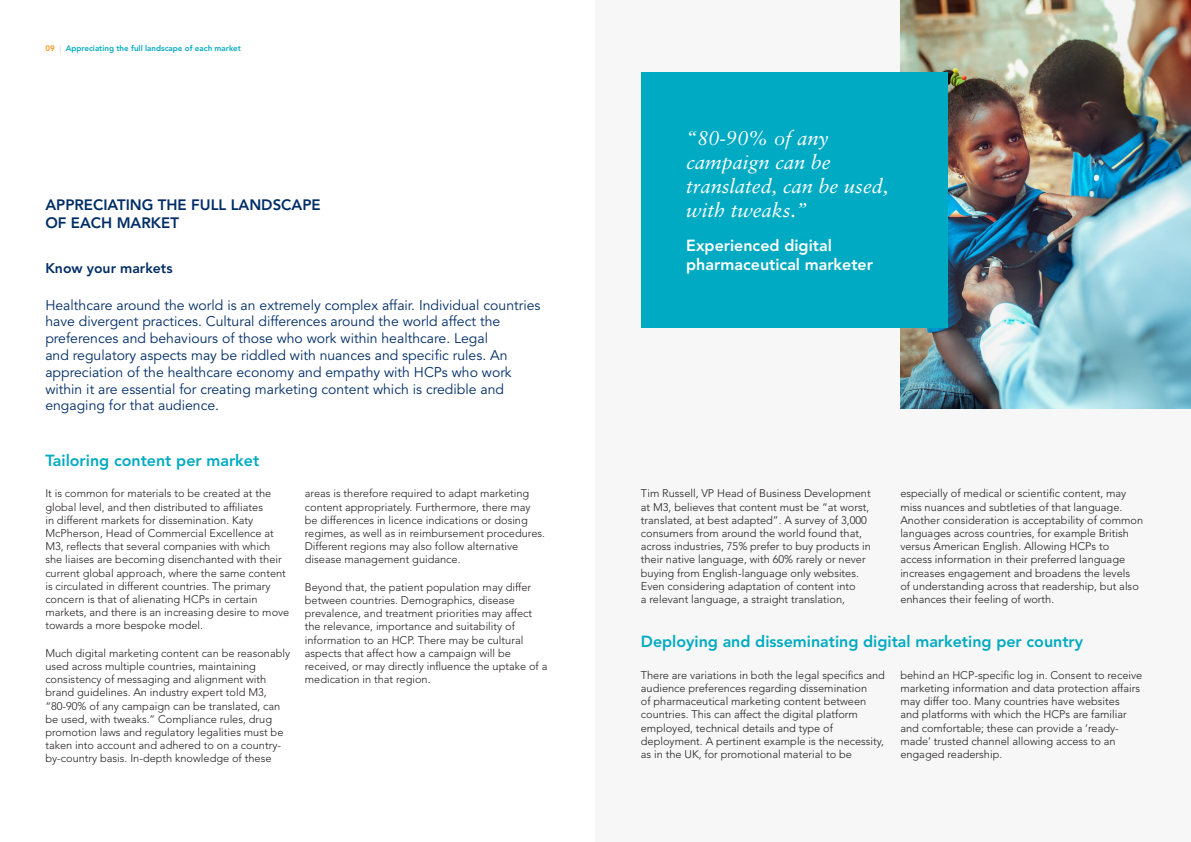
<style>
.page{position:relative;width:1191px;height:842px;background:#fff}
.page>*{position:absolute;margin:0;border:0;box-sizing:border-box;transform-origin:0 0}
.t1{font:italic 20px/24px "Sabon";color:#fff}
.t2{font:800 16px "Avenir LT Std";color:#00aac2}
.t3{font:800 16px/19.2px "Avenir LT Std";color:#fff}
.t4{font:800 15px/18px "Avenir LT Std";color:#002d66}
.t5{font:14px/16.8px "Avenir LT Std";color:#002d66}
.t6{font:800 14px "Avenir LT Std";color:#002d66}
.t7{font:300 11px/13.2px "Avenir LT Std";color:#231f20}
.t8{font:800 8px "Avenir LT Std";color:#00aac2}
.s1{color:#f7931d}
.s2{font-weight:400;color:#c2c9cc}
</style>
<div class="page">
<div style="left:595px;top:0;width:596px;height:842px;background:#f6f7f6"></div>
<img style="left:900px;top:0;width:291px;height:408px">
<div style="left:641px;top:72px;width:306px;height:255px;background:#00aac2"></div>
<p class="t8" style="left:45px;top:44px;width:197px"><span class="s1">09</span> <span class="s2">|</span> Appreciating the full landscape of each market</p>
<p class="t4" style="left:45px;top:196px;width:277px">APPRECIATING THE FULL LANDSCAPE<br>OF EACH MARKET</p>
<p class="t6" style="left:45px;top:260px;width:129px">Know your markets</p>
<p class="t5" style="left:45px;top:297px;width:496px">Healthcare around the world is an extremely complex affair. Individual countries have divergent practices. Cultural differences around the world affect the preferences and behaviours of those who work within healthcare. Legal<br>and regulatory aspects may be riddled with nuances and specific rules. An appreciation of the healthcare economy and empathy with HCPs who work within it are essential for creating marketing content which is credible and engaging for that audience.</p>
<p class="t2" style="left:45px;top:451px;width:215px">Tailoring content per market</p>
<p class="t7" style="left:45px;top:487px;width:245px">It is common for materials to be created at the global level, and then distributed to affiliates<br>in different markets for dissemination. Katy McPherson, Head of Commercial Excellence at M3, reflects that several companies with which she liaises are becoming disenchanted with their current global approach, where the same content is circulated in different countries. The primary concern is that of alienating HCPs in certain markets, and there is an increasing desire to move towards a more bespoke model.</p>
<p class="t7" style="left:45px;top:646px;width:246px">Much digital marketing content can be reasonably used across multiple countries, maintaining consistency of messaging and alignment with brand guidelines. An industry expert told M3, “80-90% of any campaign can be translated, can be used, with tweaks.” Compliance rules, drug promotion laws and regulatory legalities must be taken into account and adhered to on a country&shy;by-country basis. In-depth knowledge of these</p>
<p class="t7" style="left:305px;top:487px;width:242px">areas is therefore required to adapt marketing content appropriately. Furthermore, there may be differences in licence indications or dosing regimes, as well as in reimbursement procedures.<br>Different regions may also follow alternative disease management guidance.</p>
<p class="t7" style="left:305px;top:580px;width:244px">Beyond that, the patient population may differ between countries. Demographics, disease prevalence, and treatment priorities may affect the relevance, importance and suitability of information to an HCP. There may be cultural aspects that affect how a campaign will be received, or may directly influence the uptake of a medication in that region.</p>
<p class="t1" style="left:686px;top:126px;width:204px">“80-90% of any campaign can be translated, can be used, with tweaks.”</p>
<p class="t3" style="left:686px;top:236px;width:188px">Experienced digital pharmaceutical marketer</p>
<p class="t7" style="left:641px;top:487px;width:232px">Tim Russell, VP Head of Business Development at M3, believes that content must be “at worst, translated, at best adapted”. A survey of 3,000 consumers from around the world found that, across industries, 75% prefer to buy products in their native language, with 60% rarely or never buying from English-language only websites.<br>Even considering adaptation of content into<br>a relevant language, a straight translation,</p>
<p class="t7" style="left:900px;top:487px;width:244px">especially of medical or scientific content, may miss nuances and subtleties of that language.<br>Another consideration is acceptability of common languages across countries, for example British versus American English. Allowing HCPs to access information in their preferred language increases engagement and broadens the levels<br>of understanding across that readership, but also enhances their feeling of worth.</p>
<p class="t2" style="left:641px;top:632px;width:444px">Deploying and disseminating digital marketing per country</p>
<p class="t7" style="left:641px;top:668px;width:245px">There are variations in both the legal specifics and audience preferences regarding dissemination<br>of pharmaceutical marketing content between countries. This can affect the digital platform employed, technical details and type of deployment. A pertinent example is the necessity, as in the UK, for promotional material to be</p>
<p class="t7" style="left:900px;top:668px;width:243px">behind an HCP-specific log in. Consent to receive marketing information and data protection affairs may differ too. Many countries have websites<br>and platforms with which the HCPs are familiar and comfortable; these can provide a ‘ready&shy;made’ trusted channel allowing access to an engaged readership.</p>
</div>
